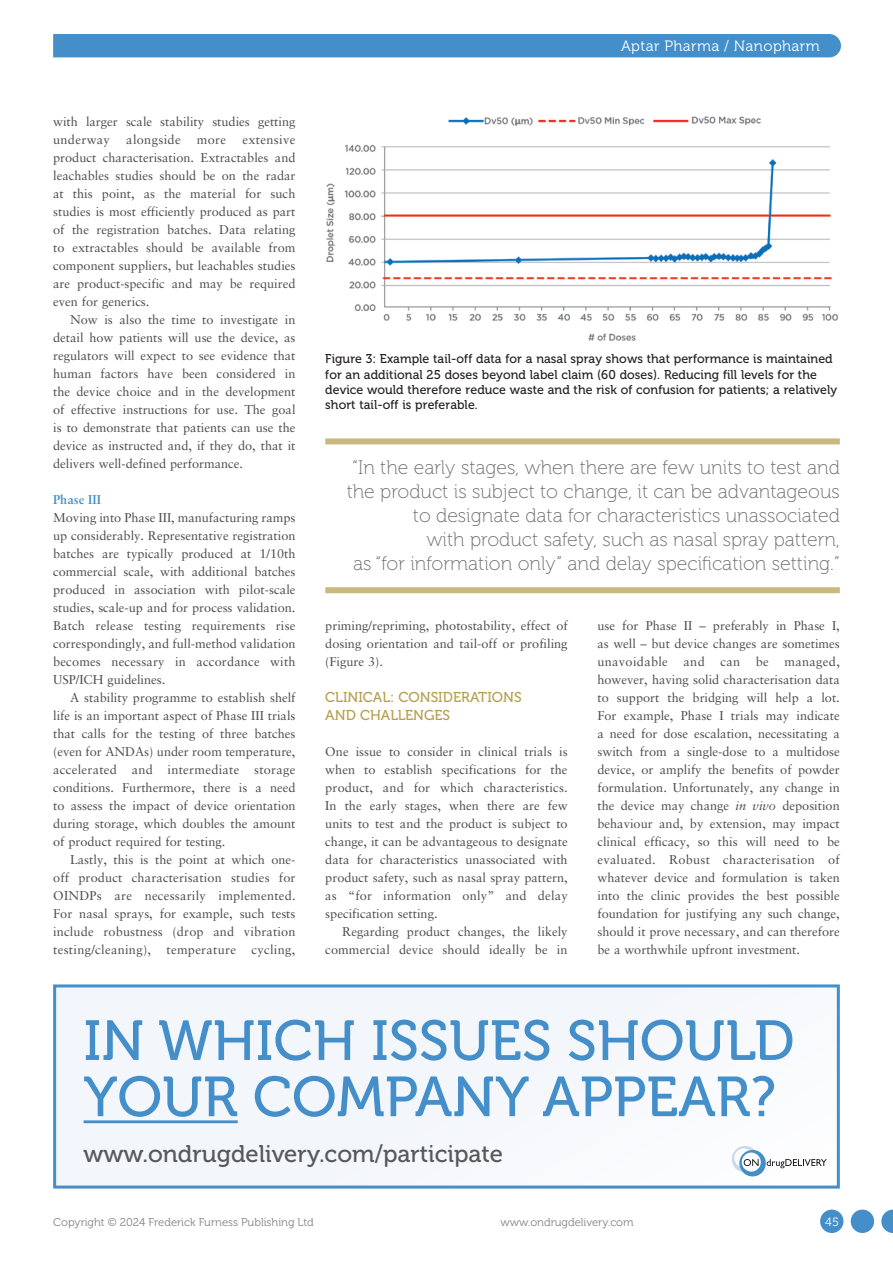
<style>
.page{position:relative;width:893px;height:1263px;background:#fff}
.page>*{position:absolute;margin:0;border:0;box-sizing:border-box;transform-origin:0 0}
.t1{font:56.25px/56.2px "Museo 500";color:#448fc9}
.t2{font:24px "Museo 500";color:#57585a}
.MF_pullquote{font:19.5px/24px "Museo 100";color:#6c6d70;text-align:right}
.t3{font:15px "Museo 300";letter-spacing:.025em;color:#fff}
.MF_Xhead{font:14.25px/18px "Museo 500";color:#b6a04f}
.MF_body{font:12.75px/18px "Sabon LT Std";color:#4b4c4d;text-align:justify}
.MF_body_no_indent{font:12.75px/18px "Sabon LT Std";color:#4b4c4d;text-align:justify}
.MF_Captions{font:12.75px/15.3px "Museo 500";letter-spacing:.005em;color:#231f20}
.MF_body_no_indent-2{font:12.75px "Sabon LT Std";letter-spacing:.025em;color:#4b4c4d}
.MF_subhead{font:700 12.75px "Sabon LT Std";color:#448fc9}
.t4{font:12px "Museo 300";color:#fff}
.t5{font:11.25px "Museo 300";color:#808285}
.s1{font-style:italic}
</style>
<div class="page">
<div style="left:53px;top:34px;width:788px;height:23px;background:#448fc9"></div>
<div style="left:325px;top:438px;width:515px;height:6px;background:#cab87e"></div>
<div style="left:325px;top:587px;width:515px;height:6px;background:#cab87e"></div>
<img style="left:326px;top:116px;width:512px;height:225px">
<div style="left:55px;top:986px;width:783px;height:201px;background:#f3f6fb"></div>
<svg style="left:750px;top:1152px;width:86px;height:32px"></svg>
<div style="left:53px;top:984px;width:787px;height:204px;border:3px solid #448fc9"></div>
<svg style="left:732px;top:1146px;width:95px;height:30px"></svg>
<hr style="left:84px;top:1120px;width:154px;height:3px;background:#448fc9">
<svg style="left:881px;top:1209px;width:12px;height:24px"></svg>
<div style="left:851px;top:1209px;width:23px;height:24px;background:#448fc9;border-radius:50%"></div>
<div style="left:820px;top:1209px;width:23px;height:24px;background:#448fc9;border-radius:50%"></div>
<p class="MF_body_no_indent" style="left:53px;top:112px;width:244px">with larger scale stability studies getting underway</p>
<p class="MF_body_no_indent-2" style="left:126px;top:132px;width:56px">alongside</p>
<p class="MF_body_no_indent" style="left:197px;top:130px;width:31px">more</p>
<p class="MF_body_no_indent" style="left:53px;top:130px;width:244px;text-indent:189px">extensive product characterisation. Extractables and leachables studies should be on the radar at this point, as the material for such studies is most efficiently produced as part of the registration batches. Data relating to extractables should be available from component suppliers, but leachables studies are product-specific and may be required even for generics.</p>
<p class="MF_body" style="left:53px;top:310px;width:244px;text-indent:17px">Now is also the time to investigate in detail how patients will use the device, as regulators will expect to see evidence that human factors have been considered in the device choice and in the development of effective instructions for use. The goal is to demonstrate that patients can use the device as instructed and, if they do, that it delivers well-defined performance.</p>
<p class="MF_subhead" style="left:53px;top:492px;width:49px">Phase III</p>
<p class="MF_body_no_indent" style="left:53px;top:508px;width:244px">Moving into Phase III, manufacturing ramps up considerably. Representative registration batches are typically produced at 1/10th commercial scale, with additional batches produced in association with pilot-scale studies, scale-up and for process validation.<br>Batch release testing requirements rise correspondingly, and full-method validation becomes necessary in accordance with USP/ICH guidelines.</p>
<p class="MF_body" style="left:53px;top:688px;width:244px;text-indent:17px">A stability programme to establish shelf life is an important aspect of Phase III trials that calls for the testing of three batches (even for ANDAs) under room temperature, accelerated and intermediate storage conditions. Furthermore, there is a need to assess the impact of device orientation during storage, which doubles the amount of product required for testing.</p>
<p class="MF_body" style="left:53px;top:850px;width:244px;text-indent:17px">Lastly, this is the point at which one&shy;off product characterisation studies for OINDPs are necessarily implemented.<br>For nasal sprays, for example, such tests include robustness (drop and vibration testing/cleaning), temperature cycling,</p>
<p class="t3" style="left:621px;top:37px;width:200px">Aptar Pharma / Nanopharm</p>
<p class="MF_Captions" style="left:325px;top:351px;width:513px">Figure 3: Example tail-off data for a nasal spray shows that performance is maintained for an additional 25 doses beyond label claim (60 doses). Reducing fill levels for the device would therefore reduce waste and the risk of confusion for patients; a relatively short tail-off is preferable.</p>
<p class="MF_pullquote" style="left:347px;top:456px;width:495px">“In the early stages, when there are few units to test and the product is subject to change, it can be advantageous to designate data for characteristics unassociated<br>with product safety, such as nasal spray pattern,<br>as “for information only” and delay specification setting.”</p>
<p class="MF_body" style="left:325px;top:616px;width:244px">priming/repriming, photostability, effect of dosing orientation and tail-off or profiling (Figure 3).</p>
<p class="MF_Xhead" style="left:325px;top:688px;width:198px">CLINICAL: CONSIDERATIONS<br>AND CHALLENGES</p>
<p class="MF_body_no_indent" style="left:325px;top:742px;width:244px">One issue to consider in clinical trials is when to establish specifications for the product, and for which characteristics.<br>In the early stages, when there are few units to test and the product is subject to change, it can be advantageous to designate data for characteristics unassociated with product safety, such as nasal spray pattern, as “for information only” and delay specification setting.</p>
<p class="MF_body" style="left:325px;top:922px;width:244px;text-align:right">Regarding product changes, the likely commercial device should ideally be in</p>
<p class="MF_body" style="left:597px;top:616px;width:244px">use for Phase II – preferably in Phase I, as well – but device changes are sometimes unavoidable and can be managed, however, having solid characterisation data to support the bridging will help a lot.<br>For example, Phase I trials may indicate a need for dose escalation, necessitating a switch from a single-dose to a multidose device, or amplify the benefits of powder formulation. Unfortunately, any change in the device may change <span class="s1">in vivo</span> deposition behaviour and, by extension, may impact clinical efficacy, so this will need to be evaluated. Robust characterisation of whatever device and formulation is taken into the clinic provides the best possible foundation for justifying any such change, should it prove necessary, and can therefore be a worthwhile upfront investment.</p>
<p class="t1" style="left:84px;top:1013px;width:712px">IN WHICH ISSUES SHOULD<br>YOUR COMPANY APPEAR?</p>
<p class="t2" style="left:84px;top:1140px;width:421px">www.ondrugdelivery.com/participate</p>
<p class="t5" style="left:53px;top:1216px;width:262px">Copyright © 2024 Frederick Furness Publishing Ltd</p>
<p class="t5" style="left:500px;top:1216px;width:135px">www.ondrugdelivery.com</p>
<p class="t4" style="left:825px;top:1215px;width:15px">45</p>
</div>
